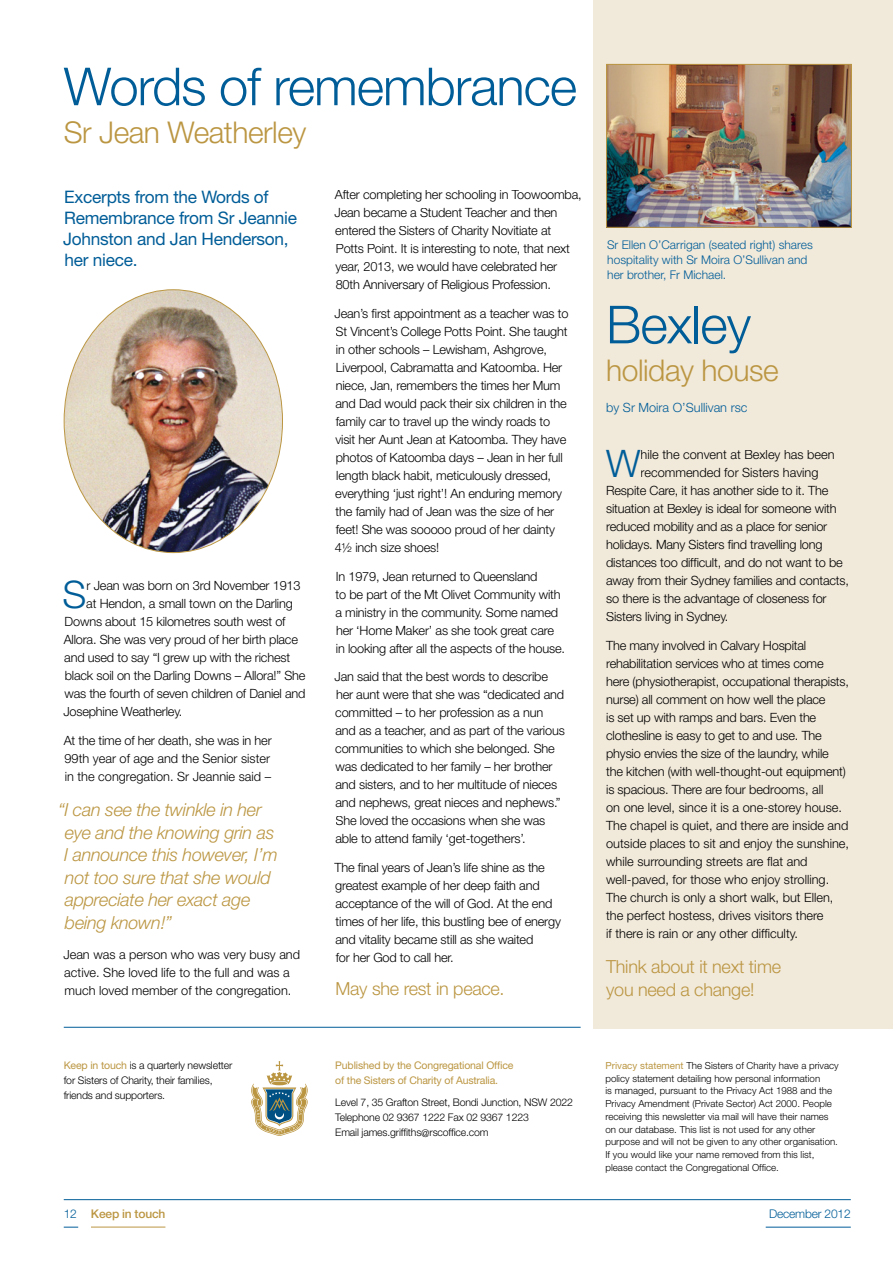
<style>
.page{position:relative;width:893px;height:1263px;background:#fff}
.page>*{position:absolute;margin:0;border:0;box-sizing:border-box;transform-origin:0 0}
.t1{font:300 52.5px "Helvetica Neue LT";letter-spacing:-.02em;color:#005d98}
.t2{font:300 37.95px "Helvetica Neue LT";color:#005d98}
.t3{font:300 30px "Helvetica Neue LT";letter-spacing:-.015em;color:#bb9642}
.t4{font:italic 300 18px/22.5px "Helvetica Neue LT";letter-spacing:-.015em;color:#bb9642}
.t5{font:300 18px/22.5px "Helvetica Neue LT";letter-spacing:-.015em;color:#bb9642}
.t6{font:17.25px/21px "Helvetica Neue LT";letter-spacing:-.015em;color:#005d98}
.t7{font:300 12.75px/18px "Helvetica Neue LT";letter-spacing:-.015em;color:#000}
.t8{font:300 12.75px "Helvetica Neue LT";color:#005d98}
.t9{font:300 12px/15px "Helvetica Neue LT";color:#005d98}
.t10{font:500 12px "Helvetica Neue LT";letter-spacing:-.015em;color:#bb9642}
.t11{font:300 10.5px/15px "Helvetica Neue LT";letter-spacing:-.015em;color:#000}
.t12{font:10.5px/15px "Helvetica Neue LT";letter-spacing:-.015em;color:#bb9642}
.t13{font:300 9.75px/12.8px "Helvetica Neue LT";color:#000}
.s1{font-weight:400;color:#bb9642}
.s2{font-weight:300;color:#005d98}
</style>
<div class="page">
<hr style="left:91px;top:1227px;width:74px;height:1px;background:#bb9642">
<div style="left:593px;top:0;width:299px;height:1029px;background:#f1e9da"></div>
<hr style="left:765px;top:1227px;width:85px;height:1px;background:#005d98">
<svg style="left:64px;top:1227px;width:14px;height:1px"></svg>
<hr style="left:64px;top:1027px;width:516px;height:1px;background:#005d98">
<img style="left:64px;top:290px;width:218px;height:263px;border-radius:50%">
<hr style="left:64px;top:1199px;width:786px;height:1px;background:#005d98">
<svg style="left:251px;top:1061px;width:57px;height:75px"></svg>
<img style="left:608px;top:66px;width:241px;height:160px">
<div style="left:606px;top:64px;width:245px;height:164px;border:1px solid #bb9642"></div>
<h1 class="t1" style="left:64px;top:68px;width:515px">Words of remembrance</h1>
<h3 class="t3" style="left:64px;top:121px;width:244px">Sr Jean Weatherley</h3>
<h3 class="t6" style="left:63px;top:188px;width:235px">Excerpts from the Words of<br>Remembrance from Sr Jeannie<br>Johnston and Jan Henderson, her niece.</h3>
<h2 class="t2" style="left:62px;top:581px;width:25px">S</h2>
<p class="t7" style="left:87px;top:578px;width:215px">r Jean was born on 3rd November 1913</p>
<p class="t7" style="left:86px;top:596px;width:208px">at Hendon, a small town on the Darling</p>
<p class="t7" style="left:65px;top:614px;width:222px">Downs about 15 kilometres south west of</p>
<p class="t7" style="left:64px;top:632px;width:236px">Allora. She was very proud of her birth place</p>
<p class="t7" style="left:64px;top:650px;width:227px">and used to say “I grew up with the richest</p>
<p class="t7" style="left:65px;top:668px;width:242px">black soil on the Darling Downs – Allora!” She</p>
<p class="t7" style="left:64px;top:686px;width:243px">was the fourth of seven children of Daniel and</p>
<p class="t7" style="left:63px;top:704px;width:120px">Josephine Weatherley.</p>
<p class="t7" style="left:64px;top:733px;width:209px">At the time of her death, she was in her<br>99th year of age and the Senior sister in the congregation. Sr Jeannie said –</p>
<h3 class="t4" style="left:64px;top:800px;width:215px;text-indent:-6px">“I can see the twinkle in her eye and the knowing grin as<br>I announce this however, I’m not too sure that she would appreciate her exact age being known!”</h3>
<p class="t7" style="left:63px;top:947px;width:238px">Jean was a person who was very busy and active. She loved life to the full and was a much loved member of the congregation.</p>
<p class="t7" style="left:334px;top:187px;width:248px">After completing her schooling in Toowoomba, Jean became a Student Teacher and then entered the Sisters of Charity Novitiate at Potts Point. It is interesting to note, that next year, 2013, we would have celebrated her 80th Anniversary of Religious Profession.</p>
<p class="t7" style="left:334px;top:306px;width:235px">Jean’s first appointment as a teacher was to St Vincent’s College Potts Point. She taught in other schools – Lewisham, Ashgrove, Liverpool, Cabramatta and Katoomba. Her niece, Jan, remembers the times her Mum and Dad would pack their six children in the family car to travel up the windy roads to visit her Aunt Jean at Katoomba. They have photos of Katoomba days – Jean in her full length black habit, meticulously dressed, everything ‘just right’! An enduring memory the family had of Jean was the size of her feet! She was sooooo proud of her dainty 4½ inch size shoes!</p>
<p class="t7" style="left:335px;top:568px;width:231px">In 1979, Jean returned to Queensland<br>to be part of the Mt Olivet Community with a ministry in the community. Some named her ‘Home Maker’ as she took great care in looking after all the aspects of the house.</p>
<p class="t7" style="left:334px;top:669px;width:232px">Jan said that the best words to describe her aunt were that she was “dedicated and committed – to her profession as a nun and as a teacher, and as part of the various communities to which she belonged. She was dedicated to her family – her brother and sisters, and to her multitude of nieces and nephews, great nieces and nephews.” She loved the occasions when she was able to attend family ‘get-togethers’.</p>
<p class="t7" style="left:334px;top:860px;width:228px">The final years of Jean’s life shine as the greatest example of her deep faith and acceptance of the will of God. At the end times of her life, this bustling bee of energy and vitality became still as she waited<br>for her God to call her.</p>
<h3 class="t5" style="left:335px;top:979px;width:171px">May she rest in peace.</h3>
<p class="t11" style="left:64px;top:1059px;width:170px"><span class="s1">Keep in touch</span> is a quarterly newsletter for Sisters of Charity, their families, friends and supporters.</p>
<p class="t12" style="left:335px;top:1059px;width:180px">Published by the Congregational Office of the Sisters of Charity of Australia.</p>
<p class="t11" style="left:335px;top:1096px;width:239px">Level 7, 35 Grafton Street, Bondi Junction, NSW 2022<br>Telephone 02 9367 1222 Fax 02 9367 1223<br>Email james.griffiths@rscoffice.com</p>
<p class="t9" style="left:607px;top:238px;width:207px">Sr Ellen O’Carrigan (seated right) shares hospitality with Sr Moira O’Sullivan and her brother, Fr Michael.</p>
<h1 class="t1" style="left:606px;top:306px;width:146px">Bexley</h1>
<h3 class="t3" style="left:606px;top:359px;width:174px">holiday house</h3>
<p class="t8" style="left:606px;top:402px;width:143px">by Sr Moira O’Sullivan rsc</p>
<h2 class="t2" style="left:606px;top:450px;width:36px">W</h2>
<p class="t7" style="left:640px;top:447px;width:195px">hile the convent at Bexley has been</p>
<p class="t7" style="left:640px;top:465px;width:179px">recommended for Sisters having</p>
<p class="t7" style="left:606px;top:483px;width:224px">Respite Care, it has another side to it. The</p>
<p class="t7" style="left:606px;top:501px;width:232px">situation at Bexley is ideal for someone with</p>
<p class="t7" style="left:606px;top:519px;width:223px">reduced mobility and as a place for senior</p>
<p class="t7" style="left:606px;top:537px;width:218px">holidays. Many Sisters find travelling long</p>
<p class="t7" style="left:606px;top:555px;width:238px">distances too difficult, and do not want to be</p>
<p class="t7" style="left:606px;top:573px;width:244px">away from their Sydney families and contacts,</p>
<p class="t7" style="left:606px;top:591px;width:222px">so there is the advantage of closeness for</p>
<p class="t7" style="left:606px;top:609px;width:124px">Sisters living in Sydney.</p>
<p class="t7" style="left:606px;top:638px;width:244px">The many involved in Calvary Hospital rehabilitation services who at times come here (physiotherapist, occupational therapists, nurse) all comment on how well the place<br>is set up with ramps and bars. Even the clothesline is easy to get to and use. The physio envies the size of the laundry, while<br>the kitchen (with well-thought-out equipment) is spacious. There are four bedrooms, all<br>on one level, since it is a one-storey house.<br>The chapel is quiet, and there are inside and outside places to sit and enjoy the sunshine, while surrounding streets are flat and well-paved, for those who enjoy strolling.<br>The church is only a short walk, but Ellen, the perfect hostess, drives visitors there<br>if there is rain or any other difficulty.</p>
<h3 class="t5" style="left:606px;top:957px;width:176px">Think about it next time you need a change!</h3>
<p class="t13" style="left:605px;top:1060px;width:235px"><span class="s1">Privacy statement</span> The Sisters of Charity have a privacy policy statement detailing how personal information<br>is managed, pursuant to the Privacy Act 1988 and the Privacy Amendment (Private Sector) Act 2000. People receiving this newsletter via mail will have their names on our database. This list is not used for any other purpose and will not be given to any other organisation.<br>If you would like your name removed from this list, please contact the Congregational Office.</p>
<p class="t10" style="left:64px;top:1210px;width:103px"><span class="s2">12</span> Keep in touch</p>
<p class="t9" style="left:769px;top:1208px;width:83px">December 2012</p>
</div>
